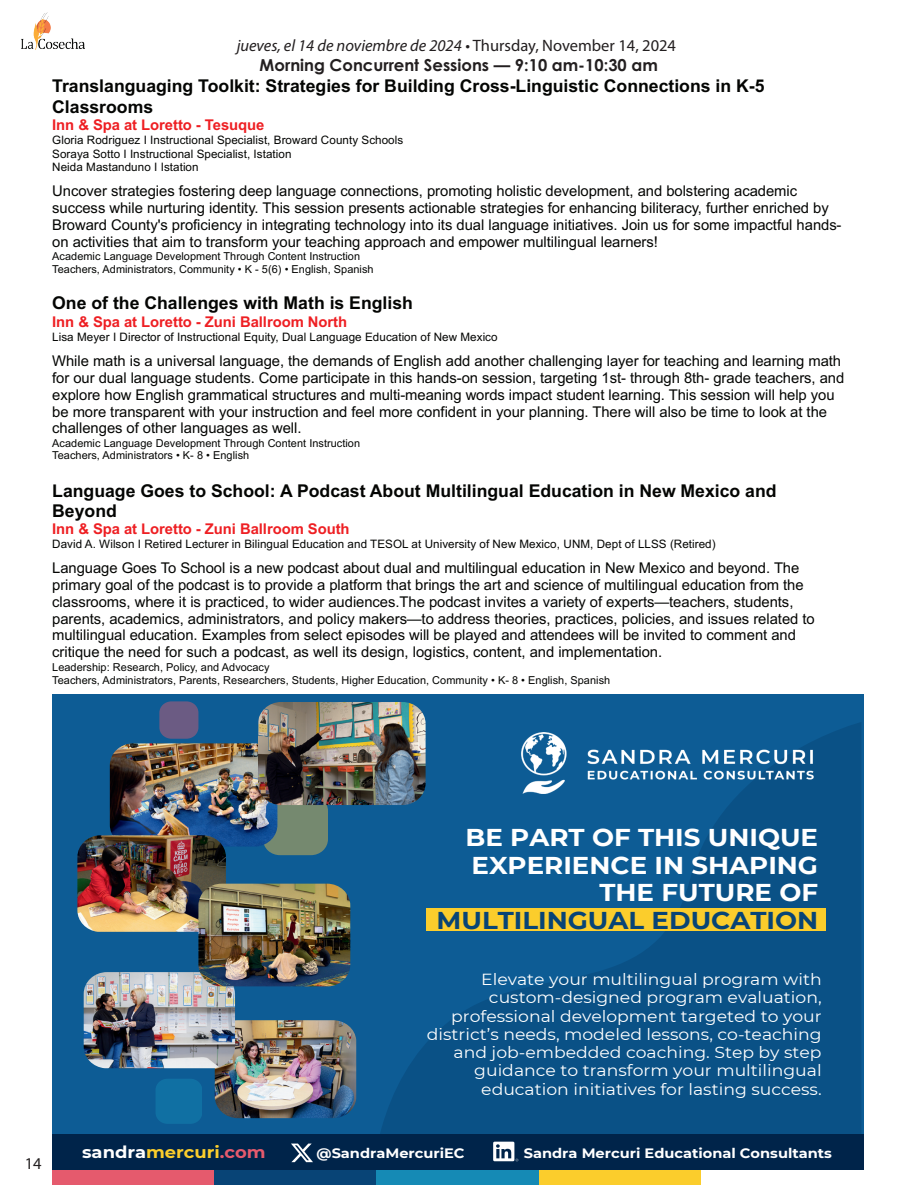
<style>
.page{position:relative;width:918px;height:1188px;background:#fff}
.page>*{position:absolute;margin:0;border:0;box-sizing:border-box;transform-origin:0 0}
.t1{font:700 24.3px/27.6px "Montserrat";color:#fff;text-align:right;scale:1.07 1}
.t2{font:700 24.3px "Montserrat";color:#084476;scale:1.07 1}
.t3{font:700 17.7px/20.1px "Arial";color:#040503}
.t4{font:700 16.65px "Montserrat";color:#fbcd2c;scale:1.07 1}
.t5{font:italic 16.5px "Myriad Pro";color:#231f20}
.t6{font:700 16.5px "Century Gothic Pro";color:#231f20}
.t7{font:16.5px "Myriad Pro";color:#231f20}
.t8{font:16.05px/18.3px "Montserrat";color:#fff;text-align:right;scale:1.07 1}
.t9{font:14.85px/16.8px "Arial";letter-spacing:-.005em;color:#040503}
.t10{font:700 14.85px "Arial";letter-spacing:-.005em;color:#ee1f23}
.t11{font:700 14.85px "Arial";letter-spacing:-.005em;color:#040503}
.t12{font:700 13.65px "Montserrat";color:#fff;scale:1.07 1}
.t13{font:11.7px/13.6px "Arial";letter-spacing:.005em;color:#040503}
.t14{font:10.95px/12.8px "Arial";letter-spacing:.005em;color:#040503}
.s1{font-style:normal}
.s2{color:#fff}
.s3{color:#e55a6d}
</style>
<div class="page">
<img style="left:21px;top:13px;width:64px;height:37px">
<div style="left:52px;top:694px;width:812px;height:491px;background:#0d5c95"></div>
<svg style="left:380px;top:722px;width:481px;height:412px;fill:#0a5186"></svg>
<div style="left:52px;top:1167px;width:163px;height:18px;background:#e55a6d"></div>
<div style="left:214px;top:1167px;width:163px;height:18px;background:#084476"></div>
<div style="left:377px;top:1167px;width:162px;height:18px;background:#158ab5"></div>
<div style="left:539px;top:1167px;width:163px;height:18px;background:#fbcd2c"></div>
<div style="left:702px;top:1167px;width:162px;height:18px;background:#fff"></div>
<div style="left:52px;top:1134px;width:812px;height:36px;background:#00244a"></div>
<svg style="left:291px;top:1144px;width:22px;height:18px"></svg>
<svg style="left:493px;top:1142px;width:25px;height:19px"></svg>
<div style="left:265px;top:805px;width:63px;height:50px;background:#75896f"></div>
<img style="left:110px;top:743px;width:167px;height:104px">
<img style="left:215px;top:1020px;width:141px;height:98px">
<img style="left:77px;top:835px;width:149px;height:97px">
<img style="left:84px;top:972px;width:151px;height:96px">
<img style="left:258px;top:702px;width:168px;height:103px">
<img style="left:198px;top:884px;width:152px;height:102px">
<svg style="left:159px;top:701px;width:39px;height:38px"></svg>
<div style="left:156px;top:1079px;width:46px;height:45px;background:#1070a3"></div>
<img style="left:521px;top:733px;width:296px;height:60px">
<div style="left:427px;top:908px;width:399px;height:23px;background:#fbcd2c"></div>
<p class="t11" style="left:311px;top:30px;width:277px">Thursday, November 14, 2024 • 9:10 AM</p>
<p class="t3" style="left:52px;top:76px;width:714px">Translanguaging Toolkit: Strategies for Building Cross-Linguistic Connections in K-5<br>Classrooms</p>
<p class="t10" style="left:52px;top:114px;width:214px">Inn &amp; Spa at Loretto - Tesuque</p>
<p class="t13" style="left:52px;top:133px;width:353px">Gloria Rodriguez I Instructional Specialist, Broward County Schools<br>Soraya Sotto I Instructional Specialist, Istation<br>Neida Mastanduno I Istation</p>
<p class="t9" style="left:52px;top:182px;width:791px">Uncover strategies fostering deep language connections, promoting holistic development, and bolstering academic success while nurturing identity. This session presents actionable strategies for enhancing biliteracy, further enriched by Broward County's proficiency in integrating technology into its dual language initiatives. Join us for some impactful hands&shy;on activities that aim to transform your teaching approach and empower multilingual learners!</p>
<p class="t14" style="left:52px;top:250px;width:323px">Academic Language Development Through Content Instruction<br>Teachers, Administrators, Community • K - 5(6) • English, Spanish</p>
<p class="t3" style="left:52px;top:293px;width:362px">One of the Challenges with Math is English</p>
<p class="t10" style="left:52px;top:311px;width:296px">Inn &amp; Spa at Loretto - Zuni Ballroom North</p>
<p class="t13" style="left:52px;top:330px;width:447px">Lisa Meyer I Director of Instructional Equity, Dual Language Education of New Mexico</p>
<p class="t9" style="left:52px;top:352px;width:794px">While math is a universal language, the demands of English add another challenging layer for teaching and learning math for our dual language students. Come participate in this hands-on session, targeting 1st- through 8th- grade teachers, and explore how English grammatical structures and multi-meaning words impact student learning. This session will help you be more transparent with your instruction and feel more confident in your planning. There will also be time to look at the challenges of other languages as well.</p>
<p class="t14" style="left:52px;top:436px;width:309px">Academic Language Development Through Content Instruction<br>Teachers, Administrators • K- 8 • English</p>
<p class="t3" style="left:52px;top:480px;width:726px">Language Goes to School: A Podcast About Multilingual Education in New Mexico and<br>Beyond</p>
<p class="t10" style="left:52px;top:519px;width:299px">Inn &amp; Spa at Loretto - Zuni Ballroom South</p>
<p class="t13" style="left:52px;top:537px;width:665px">David A. Wilson I Retired Lecturer in Bilingual Education and TESOL at University of New Mexico, UNM, Dept of LLSS (Retired)</p>
<p class="t9" style="left:52px;top:559px;width:764px">Language Goes To School is a new podcast about dual and multilingual education in New Mexico and beyond. The primary goal of the podcast is to provide a platform that brings the art and science of multilingual education from the classrooms, where it is practiced, to wider audiences.The podcast invites a variety of experts—teachers, students, parents, academics, administrators, and policy makers—to address theories, practices, policies, and issues related to multilingual education. Examples from select episodes will be played and attendees will be invited to comment and critique the need for such a podcast, as well its design, logistics, content, and implementation.</p>
<p class="t14" style="left:52px;top:661px;width:560px">Leadership: Research, Policy, and Advocacy<br>Teachers, Administrators, Parents, Researchers, Students, Higher Education, Community • K- 8 • English, Spanish</p>
<p class="t5" style="left:237px;top:35px;width:441px">jueves, el 14 de noviembre de 2024 <span class="s1">• Thursday, November 14, 2024</span></p>
<p class="t6" style="left:260px;top:54px;width:400px">Morning Concurrent Sessions — 9:10 am-10:30 am</p>
<p class="t7" style="left:25px;top:1153px;width:18px">14</p>
<h1 class="t1" style="left:465px;top:822px;width:331px">BE PART OF THIS UNIQUE<br>EXPERIENCE IN SHAPING<br>THE FUTURE OF</h1>
<h1 class="t2" style="left:437px;top:903px;width:358px">MULTILINGUAL EDUCATION</h1>
<p class="t8" style="left:427px;top:970px;width:370px">Elevate your multilingual program with custom-designed program evaluation, professional development targeted to your district’s needs, modeled lessons, co-teaching and job-embedded coaching. Step by step guidance to transform your multilingual education initiatives for lasting success.</p>
<p class="t4" style="left:82px;top:1140px;width:173px"><span class="s2">sandra</span>mercuri<span class="s3">.com</span></p>
<p class="t12" style="left:317px;top:1143px;width:140px">@SandraMercuriEC</p>
<p class="t12" style="left:524px;top:1144px;width:289px">Sandra Mercuri Educational Consultants</p>
</div>
